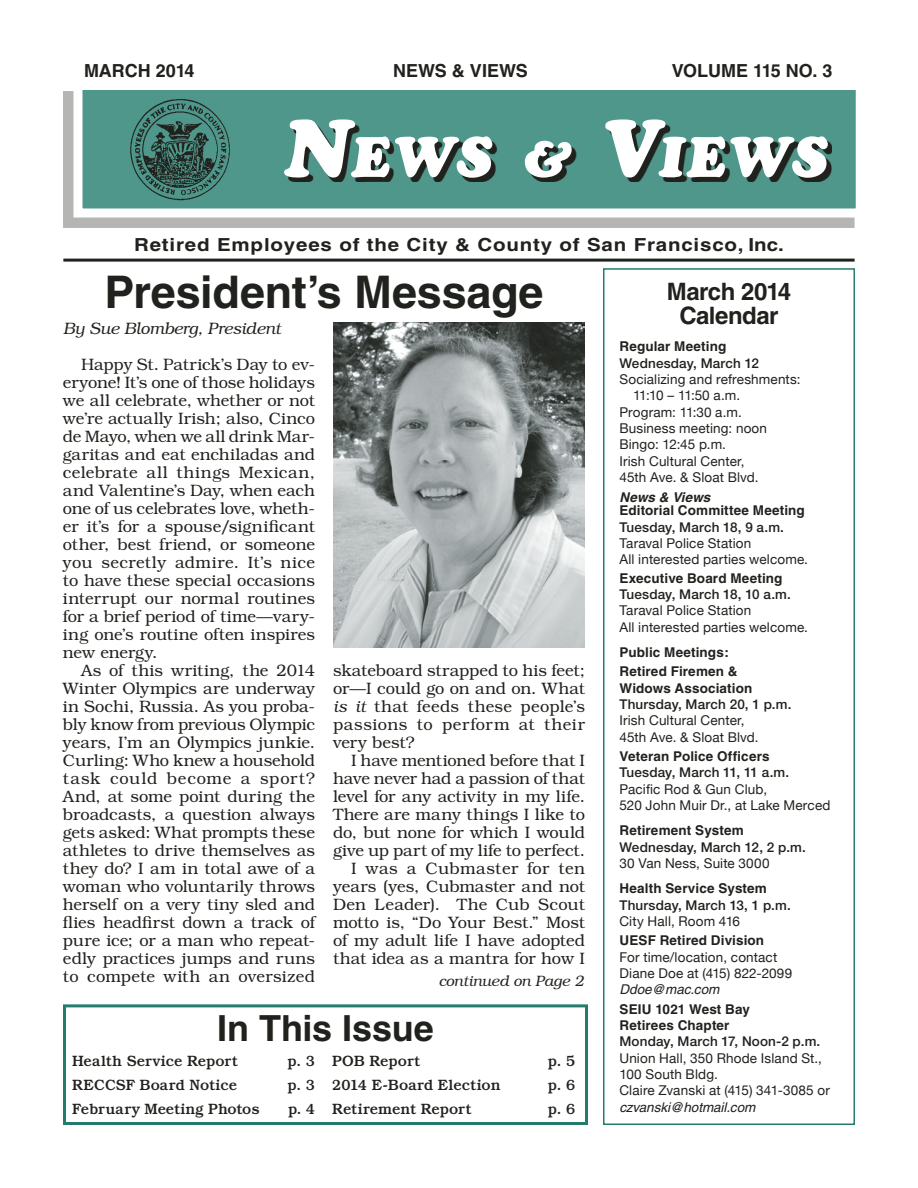
<style>
.page{position:relative;width:918px;height:1188px;background:#fff}
.page>*{position:absolute;margin:0;border:0;box-sizing:border-box;transform-origin:0 0}
.t1{font:italic 56.7px "Cooper Black Std";letter-spacing:.02em;color:#fff}
.t2{font:700 45px "Helvetica";letter-spacing:-.005em;color:#20221d}
.t3{font:700 36px "Helvetica";letter-spacing:-.005em;color:#20221d}
.t4{font:700 24px/24.2px "Helvetica";letter-spacing:-.025em;color:#20221d;text-align:center}
.t5{font:700 18px "Helvetica";letter-spacing:.04em;color:#20221d;scale:1.14 1}
.t6{font:700 18px "Helvetica";letter-spacing:-.015em;color:#20221d}
.t7{font:700 18px "Helvetica";letter-spacing:.04em;color:#20221d}
.t8{font:700 18px "Helvetica";letter-spacing:-.005em;color:#20221d}
.t9{font:300 16.5px/18px "Bookman Std";color:#20221d;text-align:justify}
.t10{font:italic 300 16.5px "Bookman Std";letter-spacing:-.01em;color:#20221d}
.t11{font:500 15px "Bookman Std";color:#20221d}
.t12{font:italic 300 15px "Bookman Std";letter-spacing:-.005em;color:#20221d}
.t13{font:13.5px/16.4px "Helvetica Neue";letter-spacing:.01em;color:#20221d}
.t14{font:700 13.5px/19.4px "Helvetica";letter-spacing:.01em;color:#20221d}
.t15{font:500 13.5px "Helvetica Neue";letter-spacing:.01em;color:#20221d}
.t16{font:italic 13.5px "Helvetica";letter-spacing:-.005em;color:#20221d}
.t17{font:italic 700 13.5px "Helvetica";letter-spacing:.005em;color:#20221d}
.s1{font-size:81px}
.s2{font-size:51px}
.s3{font-style:italic}
</style>
<div class="page">
<hr style="left:63px;top:259px;width:792px;height:3px;background:#20221d">
<div style="left:603px;top:268px;width:252px;height:857px;border:2px solid #237c6e"></div>
<div style="left:63px;top:91px;width:791px;height:137px;background:#b5b6b4"></div>
<div style="left:74px;top:81px;width:791px;height:137px;background:#4f968b;border:9px solid #fff"></div>
<svg style="left:288px;top:124px;width:544px;height:58px"></svg>
<div style="left:63px;top:1004px;width:525px;height:121px;border:3px solid #237c6e"></div>
<img style="left:334px;top:323px;width:250px;height:324px">
<img style="left:130px;top:99px;width:100px;height:102px">
<p class="t8" style="left:84px;top:60px;width:112px">MARCH 2014</p>
<p class="t7" style="left:393px;top:60px;width:130px">News &amp; Views</p>
<p class="t6" style="left:672px;top:60px;width:162px">Volume 115 No. 3</p>
<h1 class="t1" style="left:284px;top:122px;width:545px"><span class="s1">N</span>EWS <span class="s2">&amp;</span> <span class="s1">V</span>IEWS</h1>
<p class="t5" style="left:134px;top:234px;width:572px">Retired Employees of the City &amp; County of San Francisco, Inc.</p>
<h2 class="t2" style="left:104px;top:265px;width:441px">President’s Message</h2>
<p class="t10" style="left:63px;top:320px;width:219px">By Sue Blomberg, President</p>
<p class="t9" style="left:63px;top:356px;width:254px;text-indent:18px">Happy St. Patrick’s Day to ev&shy;eryone! It’s one of those holidays we all celebrate, whether or not we’re actually Irish; also, Cinco de Mayo, when we all drink Mar&shy;garitas and eat enchiladas and celebrate all things Mexican, and Valentine’s Day, when each one of us celebrates love, wheth&shy;er it’s for a spouse/significant other, best friend, or someone you secretly admire. It’s nice to have these special occasions interrupt our normal routines for a brief period of time—vary&shy;ing one’s routine often inspires new energy.</p>
<p class="t9" style="left:63px;top:662px;width:254px;text-indent:18px">As of this writing, the 2014<br>Winter Olympics are underway in Sochi, Russia. As you proba&shy;bly know from previous Olympic years, I’m an Olympics junkie.<br>Curling: Who knew a household task could become a sport?<br>And, at some point during the broadcasts, a question always gets asked: What prompts these athletes to drive themselves as they do? I am in total awe of a woman who voluntarily throws herself on a very tiny sled and flies headfirst down a track of pure ice; or a man who repeat&shy;edly practices jumps and runs to compete with an oversized</p>
<p class="t9" style="left:333px;top:662px;width:254px">skateboard strapped to his feet; or—I could go on and on. What <span class="s3">is it</span> that feeds these people’s passions to perform at their very best?</p>
<p class="t9" style="left:333px;top:752px;width:254px;text-align:right">I have mentioned before that I have never had a passion of that level for any activity in my life.<br>There are many things I like to do, but none for which I would give up part of my life to perfect.<br>I was a Cubmaster for ten years (yes, Cubmaster and not<br>Den Leader). The Cub Scout motto is, “Do Your Best.” Most of my adult life I have adopted that idea as a mantra for how I</p>
<p class="t12" style="left:439px;top:973px;width:146px">continued on Page 2</p>
<h3 class="t3" style="left:217px;top:1007px;width:218px">In This Issue</h3>
<p class="t11" style="left:72px;top:1052px;width:167px">Health Service Report</p>
<p class="t11" style="left:288px;top:1052px;width:29px">p. 3</p>
<p class="t11" style="left:72px;top:1076px;width:167px">RECCSF Board Notice</p>
<p class="t11" style="left:288px;top:1076px;width:29px">p. 3</p>
<p class="t11" style="left:72px;top:1100px;width:189px">February Meeting Photos</p>
<p class="t11" style="left:288px;top:1100px;width:28px">p. 4</p>
<p class="t11" style="left:332px;top:1052px;width:89px">POB Report</p>
<p class="t11" style="left:548px;top:1052px;width:29px">p. 5</p>
<p class="t11" style="left:332px;top:1076px;width:170px">2014 E-Board Election</p>
<p class="t11" style="left:548px;top:1076px;width:29px">p. 6</p>
<p class="t11" style="left:332px;top:1100px;width:141px">Retirement Report</p>
<p class="t11" style="left:548px;top:1100px;width:29px">p. 6</p>
<h3 class="t4" style="left:667px;top:279px;width:126px">March 2014<br>Calendar</h3>
<p class="t14" style="left:620px;top:337px;width:108px">Regular Meeting</p>
<p class="t15" style="left:620px;top:355px;width:141px">Wednesday, March 12</p>
<p class="t13" style="left:620px;top:370px;width:182px">Socializing and refreshments:</p>
<p class="t13" style="left:633px;top:387px;width:109px">11:10 – 11:50 a.m.</p>
<p class="t13" style="left:620px;top:403px;width:124px">Program: 11:30 a.m.</p>
<p class="t13" style="left:620px;top:419px;width:149px">Business meeting: noon</p>
<p class="t13" style="left:620px;top:436px;width:108px">Bingo: 12:45 p.m.</p>
<p class="t13" style="left:620px;top:452px;width:127px">Irish Cultural Center,</p>
<p class="t13" style="left:620px;top:468px;width:141px">45th Ave. &amp; Sloat Blvd.</p>
<p class="t17" style="left:620px;top:489px;width:92px">News &amp; Views</p>
<p class="t14" style="left:620px;top:501px;width:187px">Editorial Committee Meeting</p>
<p class="t15" style="left:620px;top:519px;width:166px">Tuesday, March 18, 9 a.m.</p>
<p class="t13" style="left:620px;top:534px;width:190px">Taraval Police Station<br>All interested parties welcome.</p>
<p class="t14" style="left:620px;top:568px;width:164px">Executive Board Meeting</p>
<p class="t15" style="left:620px;top:586px;width:173px">Tuesday, March 18, 10 a.m.</p>
<p class="t13" style="left:620px;top:601px;width:190px">Taraval Police Station<br>All interested parties welcome.</p>
<p class="t14" style="left:620px;top:642px;width:120px">Public Meetings:<br>Retired Firemen &amp;</p>
<p class="t14" style="left:620px;top:678px;width:134px">Widows Association</p>
<p class="t15" style="left:620px;top:696px;width:173px">Thursday, March 20, 1 p.m.</p>
<p class="t13" style="left:620px;top:711px;width:141px">Irish Cultural Center,<br>45th Ave. &amp; Sloat Blvd.</p>
<p class="t14" style="left:620px;top:746px;width:152px">Veteran Police Officers</p>
<p class="t15" style="left:620px;top:764px;width:171px">Tuesday, March 11, 11 a.m.</p>
<p class="t13" style="left:620px;top:780px;width:213px">Pacific Rod &amp; Gun Club,<br>520 John Muir Dr., at Lake Merced</p>
<p class="t14" style="left:620px;top:821px;width:126px">Retirement System</p>
<p class="t15" style="left:620px;top:839px;width:188px">Wednesday, March 12, 2 p.m.</p>
<p class="t13" style="left:620px;top:854px;width:152px">30 Van Ness, Suite 3000</p>
<p class="t14" style="left:620px;top:879px;width:149px">Health Service System</p>
<p class="t15" style="left:620px;top:897px;width:173px">Thursday, March 13, 1 p.m.</p>
<p class="t13" style="left:620px;top:912px;width:122px">City Hall, Room 416</p>
<p class="t14" style="left:620px;top:931px;width:146px">UESF Retired Division</p>
<p class="t13" style="left:620px;top:948px;width:174px">For time/location, contact<br>Diane Doe at (415) 822-2099</p>
<p class="t16" style="left:620px;top:982px;width:101px">Ddoe@mac.com</p>
<p class="t14" style="left:620px;top:1000px;width:132px;line-height:16.4px">SEIU 1021 West Bay<br>Retirees Chapter</p>
<p class="t15" style="left:620px;top:1033px;width:202px">Monday, March 17, Noon-2 p.m.</p>
<p class="t13" style="left:620px;top:1049px;width:212px">Union Hall, 350 Rhode Island St.,<br>100 South Bldg.<br>Claire Zvanski at (415) 341-3085 or</p>
<p class="t16" style="left:620px;top:1099px;width:137px">czvanski@hotmail.com</p>
</div>
